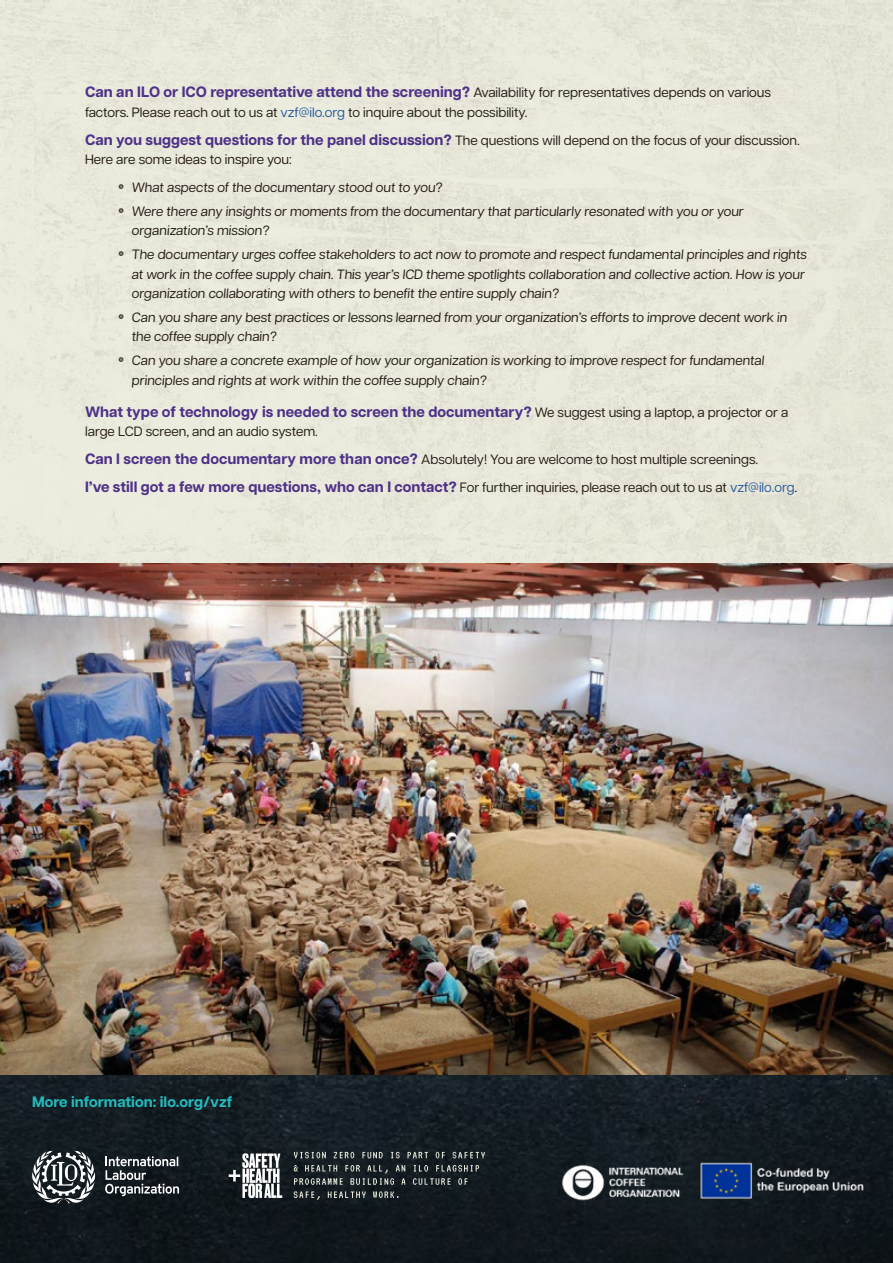
<style>
.page{position:relative;width:893px;height:1263px;background:#fff}
.page>*{position:absolute;margin:0;border:0;box-sizing:border-box;transform-origin:0 0}
.t1{font:700 15px "Articulat CF";color:#4e3188}
.t2{font:700 15px "Articulat CF";color:#24babc}
.t3{font:13.5px/19.5px "Articulat CF";color:#261b16}
.s1{font-weight:400;font-size:13.5px;color:#261b16}
.s2{color:#275b9b}
.s3{font-weight:700;font-size:15px;color:#4e3188}
.s4{font-family:"Veneer Two";font-size:15px}
.s5{font-weight:400;font-size:13.5px;color:#275b9b}
</style>
<div class="page">
<img style="left:0;top:0;width:788px;height:563px">
<img style="left:0;top:563px;width:893px;height:700px">
<img style="left:558px;top:1162px;width:128px;height:41px">
<svg style="left:105px;top:1156px;width:74px;height:40px;background:#4d5256"></svg>
<svg style="left:31px;top:1150px;width:66px;height:53px"></svg>
<svg style="left:229px;top:1153px;width:53px;height:45px"></svg>
<img style="left:700px;top:1162px;width:170px;height:38px">
<svg style="left:294px;top:1152px;width:191px;height:48px;background:#2e3639"></svg>
<p class="t1" style="left:85px;top:81px;width:687px">Can an ILO or ICO representative attend the screening? <span class="s1">Availability for representatives depends on various</span></p>
<p class="t3" style="left:85px;top:97px;width:716px;line-height:28px">factors. Please reach out to us at <span class="s2">vzf@ilo.org</span> to inquire about the possibility.<br><span class="s3">Can you suggest questions for the panel discussion?</span> The questions will depend on the focus of your discussion.</p>
<p class="t3" style="left:85px;top:149px;width:208px">Here are some ideas to inspire you:</p>
<p class="t3" style="left:118px;top:177px;width:327px"><span class="s4">•</span> What aspects of the documentary stood out to you?</p>
<p class="t3" style="left:132px;top:200px;width:615px;text-indent:-13px"><span class="s4">•</span> Were there any insights or moments from the documentary that particularly resonated with you or your organization’s mission?</p>
<p class="t3" style="left:132px;top:244px;width:678px;text-indent:-13px"><span class="s4">•</span> The documentary urges coffee stakeholders to act now to promote and respect fundamental principles and rights at work in the coffee supply chain. This year’s ICD theme spotlights collaboration and collective action. How is your organization collaborating with others to benefit the entire supply chain?</p>
<p class="t3" style="left:132px;top:306px;width:658px;text-indent:-13px"><span class="s4">•</span> Can you share any best practices or lessons learned from your organization’s efforts to improve decent work in the coffee supply chain?</p>
<p class="t3" style="left:132px;top:350px;width:636px;text-indent:-13px"><span class="s4">•</span> Can you share a concrete example of how your organization is working to improve respect for fundamental principles and rights at work within the coffee supply chain?</p>
<p class="t1" style="left:85px;top:400px;width:705px">What type of technology is needed to screen the documentary? <span class="s1">We suggest using a laptop, a projector or a</span></p>
<p class="t3" style="left:85px;top:417px;width:674px;line-height:28px">large LCD screen, and an audio system.<br><span class="s3">Can I screen the documentary more than once?</span> Absolutely! You are welcome to host multiple screenings.</p>
<p class="t1" style="left:85px;top:476px;width:714px">I’ve still got a few more questions, who can I contact? <span class="s1">For further inquiries, please reach out to us at</span> <span class="s5">vzf@ilo.org</span><span class="s1">.</span></p>
<p class="t2" style="left:32px;top:1091px;width:202px">More information: ilo.org/vzf</p>
</div>
